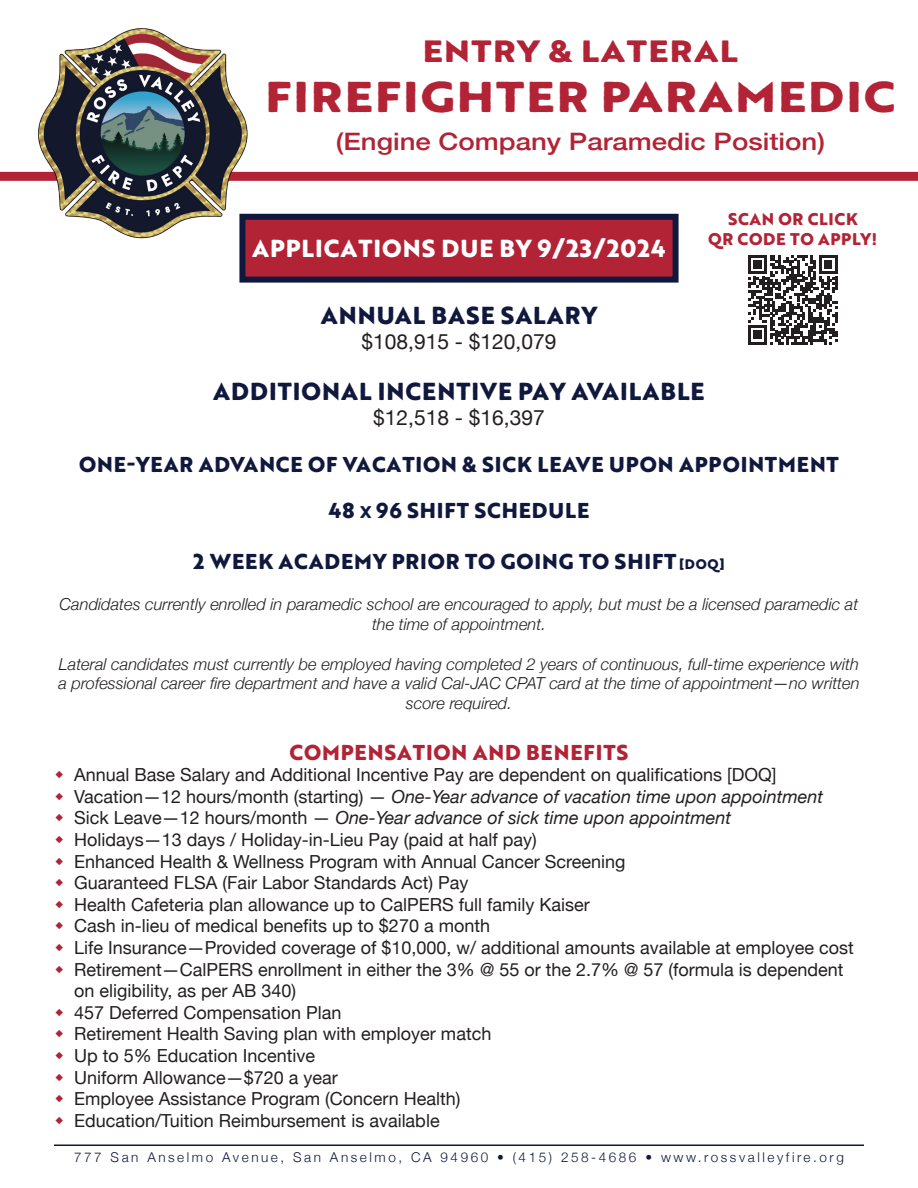
<style>
.page{position:relative;width:918px;height:1188px;background:#fff}
.page>*{position:absolute;margin:0;border:0;box-sizing:border-box;transform-origin:0 0}
.Position_Header{font:800 42px "Brother 1816 Printed";letter-spacing:.04em;color:#b22335;scale:1.15 1}
.Position_Header-2{font:800 30px "Brother 1816 Printed";letter-spacing:.04em;color:#b22335;scale:1.15 1}
.Salary_Header{font:800 24px "Brother 1816 Printed";letter-spacing:.04em;color:#10183d}
.Position_Sub-Header{font:500 24px "Helvetica Neue";color:#b22335;scale:1.15 1}
.Salary_Header-2{font:800 24px "Brother 1816 Printed";letter-spacing:.04em;color:#fff}
.Section_Header{font:800 21px "Brother 1816 Printed";letter-spacing:.04em;color:#10183d}
.Salary_Sub-Header{font:21px "Helvetica Neue";color:#231f20}
.Section_Header-2{font:800 21px "Brother 1816 Printed";letter-spacing:.04em;color:#b22335}
.t1{font:18px/21.6px "Helvetica Neue";color:#231f20}
.t2{font:italic 18px "Helvetica Neue";color:#231f20}
.Light_Italic_Body{font:italic 300 16.5px/19.8px "Helvetica Neue";color:#231f20;text-align:center}
.Section_Header-3{font:800 16.5px "Brother 1816 Printed";letter-spacing:.04em;color:#b22335}
.t3{font:300 13.5px "Helvetica Neue";letter-spacing:.19em;color:#10183d}
.s1{font-size:16.5px}
.s2{font-size:13.5px}
.s3{font-style:normal}
</style>
<div class="page">
<div style="left:0;top:172px;width:918px;height:9px;background:#b22335"></div>
<img style="left:30px;top:28px;width:226px;height:211px">
<hr style="left:54px;top:1144px;width:810px;height:2px;background:#10183d">
<svg style="left:748px;top:255px;width:90px;height:89px"></svg>
<div style="left:242px;top:217px;width:434px;height:63px;background:#b22335"></div>
<div style="left:239px;top:214px;width:440px;height:69px;border:6px solid #10183d"></div>
<p class="Position_Header-2" style="left:423px;top:28px;width:276px">ENTRY &amp; LATERAL</p>
<p class="Position_Header" style="left:265px;top:65px;width:549px">FIREFIGHTER PARAMEDIC</p>
<p class="Position_Sub-Header" style="left:336px;top:122px;width:427px">(Engine Company Paramedic Position)</p>
<p class="Salary_Header-2" style="left:252px;top:230px;width:415px">APPLICATIONS DUE BY 9/23/2024</p>
<p class="Section_Header-3" style="left:728px;top:207px;width:131px">SCAN OR CLICK</p>
<p class="Section_Header-3" style="left:708px;top:226px;width:171px">QR CODE TO APPLY!</p>
<p class="Salary_Header" style="left:321px;top:297px;width:278px">ANNUAL BASE SALARY</p>
<p class="Salary_Sub-Header" style="left:362px;top:327px;width:196px">$108,915 - $120,079</p>
<p class="Salary_Header" style="left:213px;top:373px;width:493px">ADDITIONAL INCENTIVE PAY AVAILABLE</p>
<p class="Salary_Sub-Header" style="left:373px;top:402px;width:173px">$12,518 - $16,397</p>
<p class="Section_Header" style="left:79px;top:448px;width:761px">ONE-YEAR ADVANCE OF VACATION &amp; SICK LEAVE UPON APPOINTMENT</p>
<p class="Section_Header" style="left:329px;top:495px;width:262px">48 <span class="s1">X</span> 96 SHIFT SCHEDULE</p>
<p class="Section_Header" style="left:193px;top:545px;width:533px">2 WEEK ACADEMY PRIOR TO GOING TO SHIFT<span class="s2">[DOQ]</span></p>
<p class="Light_Italic_Body" style="left:60px;top:593px;width:800px">Candidates currently enrolled in paramedic school are encouraged to apply, but must be a licensed paramedic at the time of appointment.</p>
<p class="Light_Italic_Body" style="left:58px;top:653px;width:803px">Lateral candidates must currently be employed having completed 2 years of continuous, full-time experience with a professional career fire department and have a valid Cal-JAC CPAT card at the time of appointment—no written score required.</p>
<p class="Section_Header-2" style="left:290px;top:736px;width:340px">COMPENSATION AND BENEFITS</p>
<p class="t1" style="left:74px;top:765px;width:704px">Annual Base Salary and Additional Incentive Pay are dependent on qualifications [DOQ]</p>
<p class="t2" style="left:74px;top:783px;width:750px"><span class="s3">Vacation—12 hours/month (starting) —</span> One-Year advance of vacation time upon appointment</p>
<p class="t2" style="left:74px;top:805px;width:658px"><span class="s3">Sick Leave—12 hours/month —</span> One-Year advance of sick time upon appointment</p>
<p class="t1" style="left:74px;top:830px;width:464px">Holidays—13 days / Holiday-in-Lieu Pay (paid at half pay)</p>
<p class="t1" style="left:74px;top:851px;width:553px">Enhanced Health &amp; Wellness Program with Annual Cancer Screening</p>
<p class="t1" style="left:74px;top:873px;width:396px">Guaranteed FLSA (Fair Labor Standards Act) Pay</p>
<p class="t1" style="left:74px;top:895px;width:517px">Health Cafeteria plan allowance up to CalPERS full family Kaiser</p>
<p class="t1" style="left:74px;top:916px;width:417px">Cash in-lieu of medical benefits up to $270 a month</p>
<p class="t1" style="left:74px;top:938px;width:781px">Life Insurance—Provided coverage of $10,000, w/ additional amounts available at employee cost</p>
<p class="t1" style="left:74px;top:959px;width:771px">Retirement—CalPERS enrollment in either the 3% @ 55 or the 2.7% @ 57 (formula is dependent on eligibility, as per AB 340)</p>
<p class="t1" style="left:74px;top:1003px;width:269px">457 Deferred Compensation Plan</p>
<p class="t1" style="left:74px;top:1024px;width:419px">Retirement Health Saving plan with employer match</p>
<p class="t1" style="left:74px;top:1046px;width:243px">Up to 5% Education Incentive</p>
<p class="t1" style="left:74px;top:1067px;width:265px">Uniform Allowance—$720 a year</p>
<p class="t1" style="left:74px;top:1089px;width:388px">Employee Assistance Program (Concern Health)</p>
<p class="t1" style="left:74px;top:1111px;width:367px">Education/Tuition Reimbursement is available</p>
<p class="t3" style="left:74px;top:1146px;width:771px">777 San Anselmo Avenue, San Anselmo, CA 94960 • (415) 258-4686 • www.rossvalleyfire.org</p>
</div>
